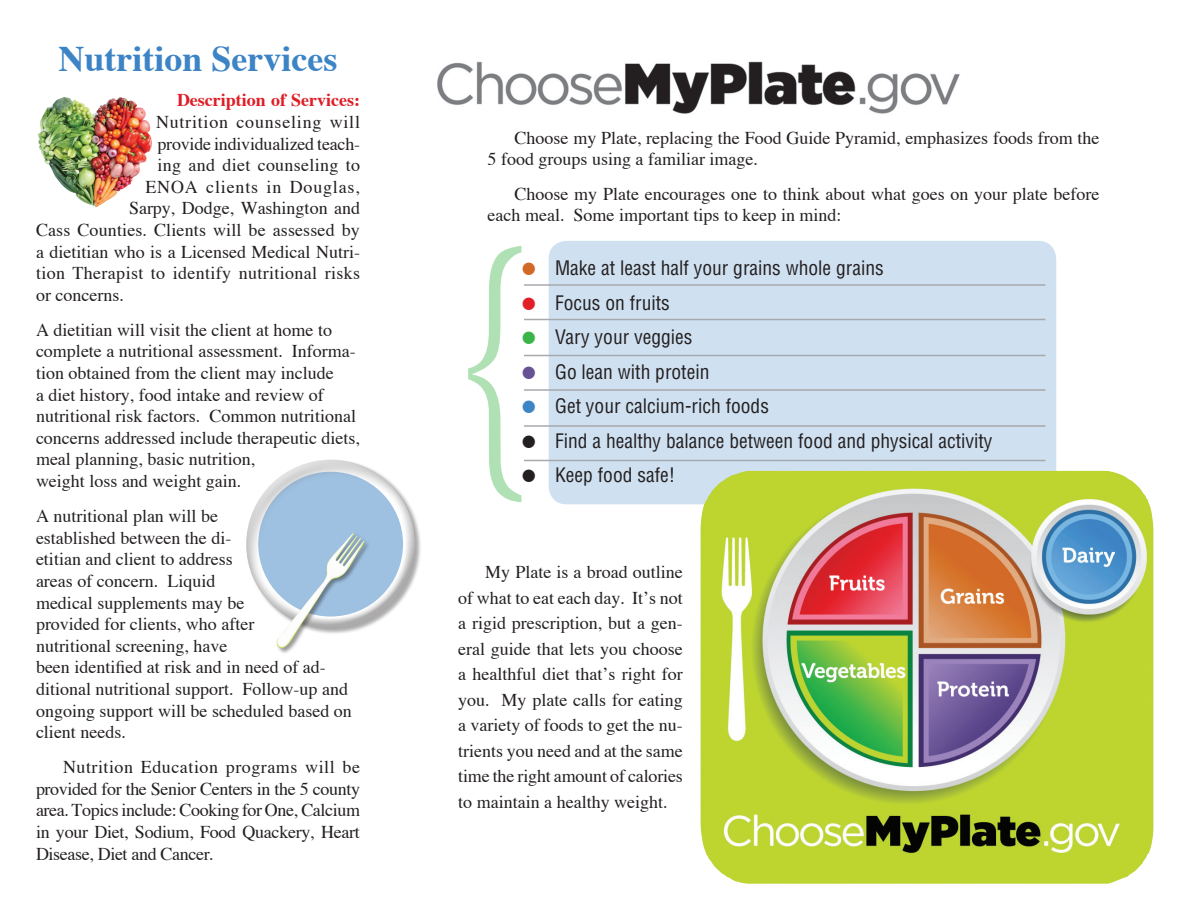
<style>
.page{position:relative;width:1188px;height:918px;background:#fff}
.page>*{position:absolute;margin:0;border:0;box-sizing:border-box;transform-origin:0 0}
.t1{font:300px "Times";color:#39b543;scale:.5 1}
.t2{font:700 36px "Times";color:#3d84c6}
.SCP_body{font:condensed 19.5px "Helvetica";color:#231f20}
.SCP_body-2{font:18px/21.6px "Times";color:#231f20}
.SCP_body-3{font:18px "Times";letter-spacing:.045em;color:#231f20}
.SCP_body-4{font:18px "Times";letter-spacing:.02em;color:#231f20}
.t3{font:700 18px "Times";color:#df1d25}
.s1{font-size:40.5px;color:#d36927}
.s2{font-size:40.5px;color:#e11f27}
.s3{font-size:40.5px;color:#3bb54a}
.s4{font-size:40.5px;color:#675293}
.s5{font-size:40.5px;color:#3e85c5}
.s6{font-size:40.5px}
</style>
<div class="page">
<div style="left:549px;top:241px;width:507px;height:263px;background:#cfe0f0;border-radius:18px"></div>
<img style="left:687px;top:471px;width:467px;height:413px">
<img style="left:437px;top:61px;width:523px;height:53px">
<hr style="left:524px;top:284px;width:521px;height:2px;background:#a8a9ad">
<hr style="left:524px;top:319px;width:521px;height:1px;background:#a8a9ad">
<hr style="left:524px;top:355px;width:521px;height:1px;background:#a8a9ad">
<hr style="left:524px;top:389px;width:521px;height:2px;background:#a8a9ad">
<hr style="left:524px;top:425px;width:521px;height:2px;background:#a8a9ad">
<hr style="left:524px;top:460px;width:521px;height:1px;background:#a8a9ad">
<img style="left:38px;top:97px;width:114px;height:111px">
<div style="left:246px;top:459px;width:175px;height:176px;background:#231f20;opacity:.75"></div>
<div style="left:246px;top:459px;width:165px;height:131px;background:#fff;opacity:.75"></div>
<div style="left:247px;top:486px;width:170px;height:145px;background:#231f20;opacity:.75"></div>
<div style="left:276px;top:532px;width:95px;height:123px;background:#231f20;opacity:.45"></div>
<img style="left:276px;top:533px;width:88px;height:116px">
<p class="t2" style="left:59px;top:37px;width:280px">Nutrition Services</p>
<p class="t3" style="left:177px;top:89px;width:185px">Description of Services:</p>
<p class="SCP_body-3" style="left:156px;top:111px;width:206px">Nutrition counseling will</p>
<p class="SCP_body-2" style="left:158px;top:132px;width:204px">provide individualized teach-</p>
<p class="SCP_body-2" style="left:158px;top:154px;width:204px">ing and diet counseling to</p>
<p class="SCP_body-3" style="left:146px;top:176px;width:216px">ENOA clients in Douglas,</p>
<p class="SCP_body-2" style="left:129px;top:197px;width:233px">Sarpy, Dodge, Washington and</p>
<p class="SCP_body-2" style="left:36px;top:219px;width:325px">Cass Counties. Clients will be assessed by</p>
<p class="SCP_body-2" style="left:36px;top:240px;width:325px">a dietitian who is a Licensed Medical Nutri-</p>
<p class="SCP_body-4" style="left:36px;top:262px;width:326px">tion Therapist to identify nutritional risks</p>
<p class="SCP_body-2" style="left:36px;top:284px;width:89px">or concerns.</p>
<p class="SCP_body-2" style="left:36px;top:319px;width:326px">A dietitian will visit the client at home to complete a nutritional assessment. Informa&shy;tion obtained from the client may include<br>a diet history, food intake and review of nutritional risk factors. Common nutritional concerns addressed include therapeutic diets, meal planning, basic nutrition,<br>weight loss and weight gain.</p>
<p class="SCP_body-2" style="left:36px;top:505px;width:317px">A nutritional plan will be<br>established between the di-<br>etitian and client to address<br>areas of concern. Liquid<br>medical supplements may be<br>provided for clients, who after<br>nutritional screening, have<br>been identified at risk and in need of ad&shy;ditional nutritional support. Follow-up and ongoing support will be scheduled based on client needs.</p>
<p class="SCP_body-2" style="left:36px;top:756px;width:326px;text-align:justify;text-indent:27px">Nutrition Education programs will be provided for the Senior Centers in the 5 county area. Topics include: Cooking for One, Calcium in your Diet, Sodium, Food Quackery, Heart Disease, Diet and Cancer.</p>
<p class="SCP_body-2" style="left:488px;top:127px;width:613px;line-height:21px;text-indent:27px">Choose my Plate, replacing the Food Guide Pyramid, emphasizes foods from the<br>5 food groups using a familiar image.</p>
<p class="SCP_body-2" style="left:488px;top:183px;width:613px;line-height:21px;text-indent:27px">Choose my Plate encourages one to think about what goes on your plate before each meal. Some important tips to keep in mind:</p>
<p class="SCP_body" style="left:522px;top:256px;width:363px"><span class="s1">•</span> Make at least half your grains whole grains</p>
<p class="SCP_body" style="left:522px;top:290px;width:149px"><span class="s2">•</span> Focus on fruits</p>
<p class="SCP_body" style="left:522px;top:325px;width:172px"><span class="s3">•</span> Vary your veggies</p>
<p class="SCP_body" style="left:522px;top:359px;width:189px"><span class="s4">•</span> Go lean with protein</p>
<p class="SCP_body" style="left:522px;top:394px;width:248px"><span class="s5">•</span> Get your calcium-rich foods</p>
<p class="SCP_body" style="left:522px;top:428px;width:472px"><span class="s6">•</span> Find a healthy balance between food and physical activity</p>
<p class="SCP_body" style="left:522px;top:463px;width:155px"><span class="s6">•</span> Keep food safe!</p>
<h1 class="t1" style="left:459px;top:170px;width:145px">{</h1>
<p class="SCP_body-2" style="left:458px;top:559px;width:226px;line-height:25.5px;text-align:justify;text-indent:27px">My Plate is a broad outline of what to eat each day. It’s not a rigid prescription, but a gen&shy;eral guide that lets you choose a healthful diet that’s right for you. My plate calls for eating a variety of foods to get the nu&shy;trients you need and at the same time the right amount of calories to maintain a healthy weight.</p>
</div>
